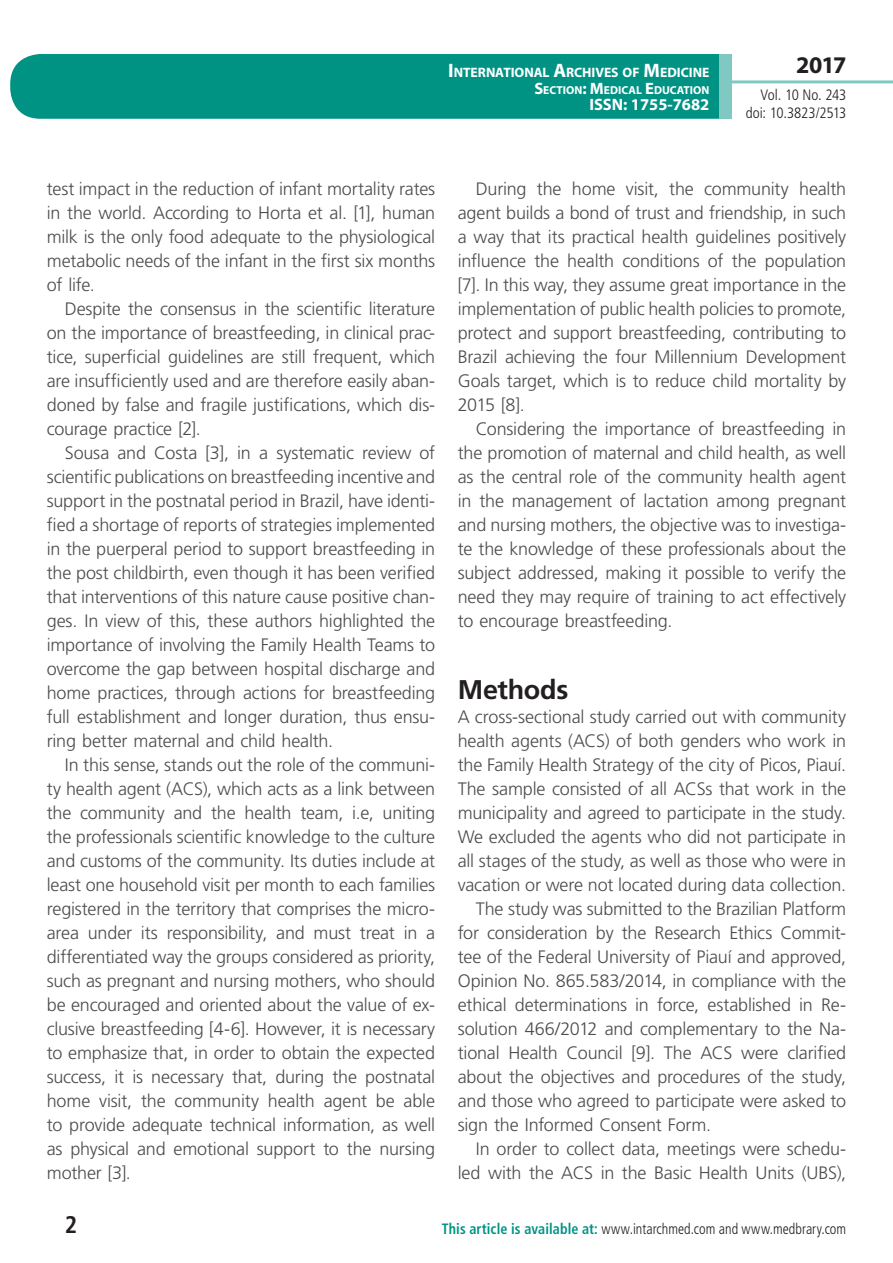
<style>
.page{position:relative;width:893px;height:1263px;background:#fff}
.page>*{position:absolute;margin:0;border:0;box-sizing:border-box;transform-origin:0 0}
.t1{font:700 27px "Frutiger LT Std";letter-spacing:-.01em;color:#231f20}
.t2{font:700 24px "Myriad Pro";color:#231f20}
.t3{font:700 condensed 24px "Frutiger LT Std";color:#231f20}
.t4{font:300 18px/24px "Frutiger LT Std";letter-spacing:-.01em;color:#4b4c4d;text-align:justify}
.t5{font:700 16.5px "Myriad Pro";color:#fff}
.t6{font:300 condensed 15px "Frutiger LT Std";color:#231f20;scale:.94 1}
.t7{font:300 condensed 15px/18px "Frutiger LT Std";color:#231f20;text-align:right}
.t8{font:700 13.65px "Myriad Pro";letter-spacing:-.005em;color:#fff}
.t9{font:700 11.55px "Myriad Pro";color:#fff}
.s1{font-size:19.5px}
.s2{font-size:16.5px}
.s3{font-weight:700;color:#009384}
</style>
<div class="page">
<div style="left:10px;top:54px;width:775px;height:65px;background:#009384;border-radius:30px"></div>
<div style="left:732px;top:0;width:161px;height:157px;background:#fff"></div>
<hr style="left:730px;top:80px;width:163px;height:3px;background:#80c9c2">
<div style="left:719px;top:54px;width:13px;height:65px;background:#80c9c2"></div>
<p class="t8" style="left:448px;top:64px;width:263px"><span class="s1">I</span>NTERNATIONAL <span class="s1">A</span>RCHIVES OF <span class="s1">M</span>EDICINE</p>
<p class="t9" style="left:534px;top:82px;width:177px"><span class="s2">S</span>ECTION<span class="s2">: M</span>EDICAL <span class="s2">E</span>DUCATION</p>
<p class="t5" style="left:589px;top:94px;width:122px">ISSN: 1755-7682</p>
<h2 class="t2" style="left:796px;top:49px;width:52px">2017</h2>
<p class="t7" style="left:746px;top:86px;width:102px">Vol. 10 No. 243 doi: 10.3823/2513</p>
<p class="t4" style="left:47px;top:177px;width:390px">test impact in the reduction of infant mortality rates in the world. According to Horta et al. [1], human milk is the only food adequate to the physiological metabolic needs of the infant in the first six months of life.</p>
<p class="t4" style="left:47px;top:297px;width:390px;text-indent:18px">Despite the consensus in the scientific literature on the importance of breastfeeding, in clinical prac&shy;tice, superficial guidelines are still frequent, which are insufficiently used and are therefore easily aban&shy;doned by false and fragile justifications, which dis&shy;courage practice [2].</p>
<p class="t4" style="left:47px;top:441px;width:390px;text-indent:18px">Sousa and Costa [3], in a systematic review of scientific publications on breastfeeding incentive and support in the postnatal period in Brazil, have identi&shy;fied a shortage of reports of strategies implemented in the puerperal period to support breastfeeding in the post childbirth, even though it has been verified that interventions of this nature cause positive chan&shy;ges. In view of this, these authors highlighted the importance of involving the Family Health Teams to overcome the gap between hospital discharge and home practices, through actions for breastfeeding full establishment and longer duration, thus ensu&shy;ring better maternal and child health.</p>
<p class="t4" style="left:47px;top:753px;width:390px;text-indent:18px">In this sense, stands out the role of the communi&shy;ty health agent (ACS), which acts as a link between the community and the health team, i.e, uniting the professionals scientific knowledge to the culture and customs of the community. Its duties include at least one household visit per month to each families registered in the territory that comprises the micro&shy;area under its responsibility, and must treat in a differentiated way the groups considered as priority, such as pregnant and nursing mothers, who should be encouraged and oriented about the value of ex&shy;clusive breastfeeding [4-6]. However, it is necessary to emphasize that, in order to obtain the expected success, it is necessary that, during the postnatal home visit, the community health agent be able to provide adequate technical information, as well as physical and emotional support to the nursing mother [3].</p>
<p class="t4" style="left:458px;top:177px;width:390px;text-indent:18px">During the home visit, the community health agent builds a bond of trust and friendship, in such a way that its practical health guidelines positively influence the health conditions of the population [7]. In this way, they assume great importance in the implementation of public health policies to promote, protect and support breastfeeding, contributing to Brazil achieving the four Millennium Development Goals target, which is to reduce child mortality by 2015 [8].</p>
<p class="t4" style="left:458px;top:417px;width:390px;text-indent:18px">Considering the importance of breastfeeding in the promotion of maternal and child health, as well as the central role of the community health agent in the management of lactation among pregnant and nursing mothers, the objective was to investiga&shy;te the knowledge of these professionals about the subject addressed, making it possible to verify the need they may require of training to act effectively to encourage breastfeeding.</p>
<h1 class="t1" style="left:458px;top:674px;width:112px">Methods</h1>
<p class="t4" style="left:458px;top:705px;width:390px">A cross-sectional study carried out with community</p>
<p class="t4" style="left:458px;top:729px;width:390px">health agents (ACS) of both genders who work in</p>
<p class="t4" style="left:458px;top:753px;width:390px">the Family Health Strategy of the city of Picos, Piauí.</p>
<p class="t4" style="left:458px;top:777px;width:390px">The sample consisted of all ACSs that work in the</p>
<p class="t4" style="left:458px;top:801px;width:390px">municipality and agreed to participate in the study.</p>
<p class="t4" style="left:458px;top:825px;width:390px">We excluded the agents who did not participate in</p>
<p class="t4" style="left:458px;top:849px;width:390px">all stages of the study, as well as those who were in</p>
<p class="t4" style="left:458px;top:873px;width:390px">vacation or were not located during data collection.</p>
<p class="t4" style="left:476px;top:897px;width:372px">The study was submitted to the Brazilian Platform</p>
<p class="t4" style="left:458px;top:921px;width:390px">for consideration by the Research Ethics Commit-</p>
<p class="t4" style="left:458px;top:945px;width:390px">tee of the Federal University of Piauí and approved,</p>
<p class="t4" style="left:458px;top:969px;width:390px">Opinion No. 865.583/2014, in compliance with the</p>
<p class="t4" style="left:458px;top:993px;width:390px">ethical determinations in force, established in Re-</p>
<p class="t4" style="left:458px;top:1017px;width:390px">solution 466/2012 and complementary to the Na-</p>
<p class="t4" style="left:458px;top:1041px;width:390px">tional Health Council [9]. The ACS were clarified</p>
<p class="t4" style="left:458px;top:1065px;width:390px">about the objectives and procedures of the study,</p>
<p class="t4" style="left:458px;top:1089px;width:390px">and those who agreed to participate were asked to</p>
<p class="t4" style="left:458px;top:1113px;width:255px">sign the Informed Consent Form.</p>
<p class="t4" style="left:476px;top:1137px;width:372px">In order to collect data, meetings were schedu-</p>
<p class="t4" style="left:458px;top:1161px;width:390px">led with the ACS in the Basic Health Units (UBS),</p>
<h2 class="t3" style="left:65px;top:1210px;width:14px">2</h2>
<p class="t6" style="left:442px;top:1220px;width:432px"><span class="s3">This article is available at:</span> www.intarchmed.com and www.medbrary.com</p>
</div>
